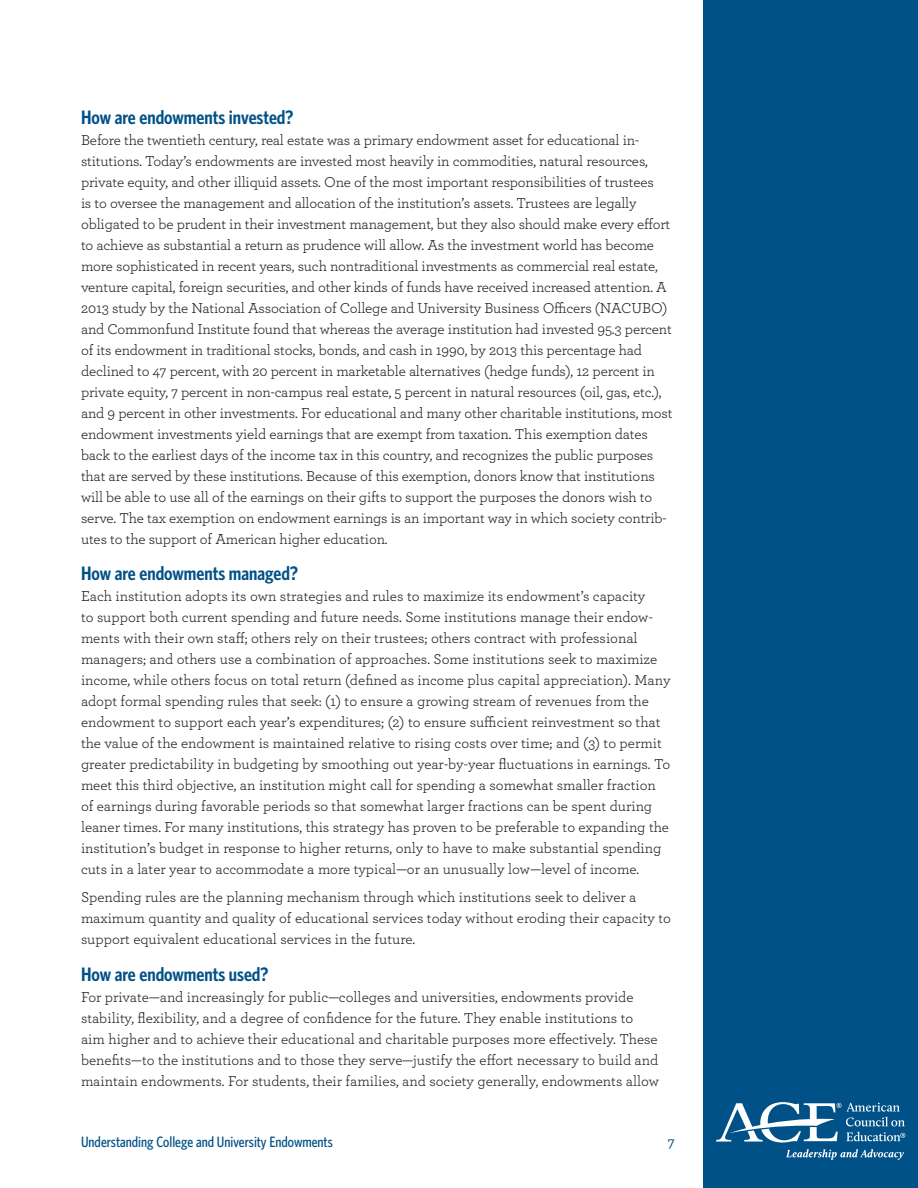
<style>
.page{position:relative;width:918px;height:1188px;background:#fff}
.page>*{position:absolute;margin:0;border:0;box-sizing:border-box;transform-origin:0 0}
.Subheader{font:600 19.5px "Whitney Condensed";color:#005187}
.Body{font:15px/21px "Archer";letter-spacing:-.01em;color:#231f20}
.t1{font:500 15px "Whitney Condensed";color:#005187}
.t2{font:500 15px "Archer";color:#005187}
</style>
<div class="page">
<div style="left:704px;top:0;width:214px;height:1188px;background:#005187"></div>
<svg style="left:786px;top:1149px;width:118px;height:11px"></svg>
<svg style="left:716px;top:1102px;width:189px;height:41px"></svg>
<p class="Subheader" style="left:81px;top:105px;width:214px">How are endowments invested?</p>
<p class="Body" style="left:81px;top:128px;width:593px">Before the twentieth century, real estate was a primary endowment asset for educational in&shy;stitutions. Today’s endowments are invested most heavily in commodities, natural resources, private equity, and other illiquid assets. One of the most important responsibilities of trustees<br>is to oversee the management and allocation of the institution’s assets. Trustees are legally obligated to be prudent in their investment management, but they also should make every effort to achieve as substantial a return as prudence will allow. As the investment world has become more sophisticated in recent years, such nontraditional investments as commercial real estate, venture capital, foreign securities, and other kinds of funds have received increased attention. A 2013 study by the National Association of College and University Business Officers (NACUBO) and Commonfund Institute found that whereas the average institution had invested 95.3 percent of its endowment in traditional stocks, bonds, and cash in 1990, by 2013 this percentage had declined to 47 percent, with 20 percent in marketable alternatives (hedge funds), 12 percent in private equity, 7 percent in non-campus real estate, 5 percent in natural resources (oil, gas, etc.), and 9 percent in other investments. For educational and many other charitable institutions, most endowment investments yield earnings that are exempt from taxation. This exemption dates back to the earliest days of the income tax in this country, and recognizes the public purposes that are served by these institutions. Because of this exemption, donors know that institutions will be able to use all of the earnings on their gifts to support the purposes the donors wish to serve. The tax exemption on endowment earnings is an important way in which society contrib&shy;utes to the support of American higher education.</p>
<p class="Subheader" style="left:81px;top:562px;width:219px">How are endowments managed?</p>
<p class="Body" style="left:81px;top:585px;width:591px">Each institution adopts its own strategies and rules to maximize its endowment’s capacity<br>to support both current spending and future needs. Some institutions manage their endow&shy;ments with their own staff; others rely on their trustees; others contract with professional managers; and others use a combination of approaches. Some institutions seek to maximize income, while others focus on total return (defined as income plus capital appreciation). Many adopt formal spending rules that seek: (1) to ensure a growing stream of revenues from the endowment to support each year’s expenditures; (2) to ensure sufficient reinvestment so that the value of the endowment is maintained relative to rising costs over time; and (3) to permit greater predictability in budgeting by smoothing out year-by-year fluctuations in earnings. To meet this third objective, an institution might call for spending a somewhat smaller fraction of earnings during favorable periods so that somewhat larger fractions can be spent during leaner times. For many institutions, this strategy has proven to be preferable to expanding the institution’s budget in response to higher returns, only to have to make substantial spending cuts in a later year to accommodate a more typical—or an unusually low—level of income.</p>
<p class="Body" style="left:81px;top:886px;width:592px">Spending rules are the planning mechanism through which institutions seek to deliver a maximum quantity and quality of educational services today without eroding their capacity to support equivalent educational services in the future.</p>
<p class="Subheader" style="left:81px;top:962px;width:189px">How are endowments used?</p>
<p class="Body" style="left:81px;top:986px;width:580px">For private—and increasingly for public—colleges and universities, endowments provide stability, flexibility, and a degree of confidence for the future. They enable institutions to aim higher and to achieve their educational and charitable purposes more effectively. These benefits—to the institutions and to those they serve—justify the effort necessary to build and maintain endowments. For students, their families, and society generally, endowments allow</p>
<p class="t1" style="left:81px;top:1132px;width:253px">Understanding College and University Endowments</p>
<p class="t2" style="left:668px;top:1131px;width:9px">7</p>
</div>
